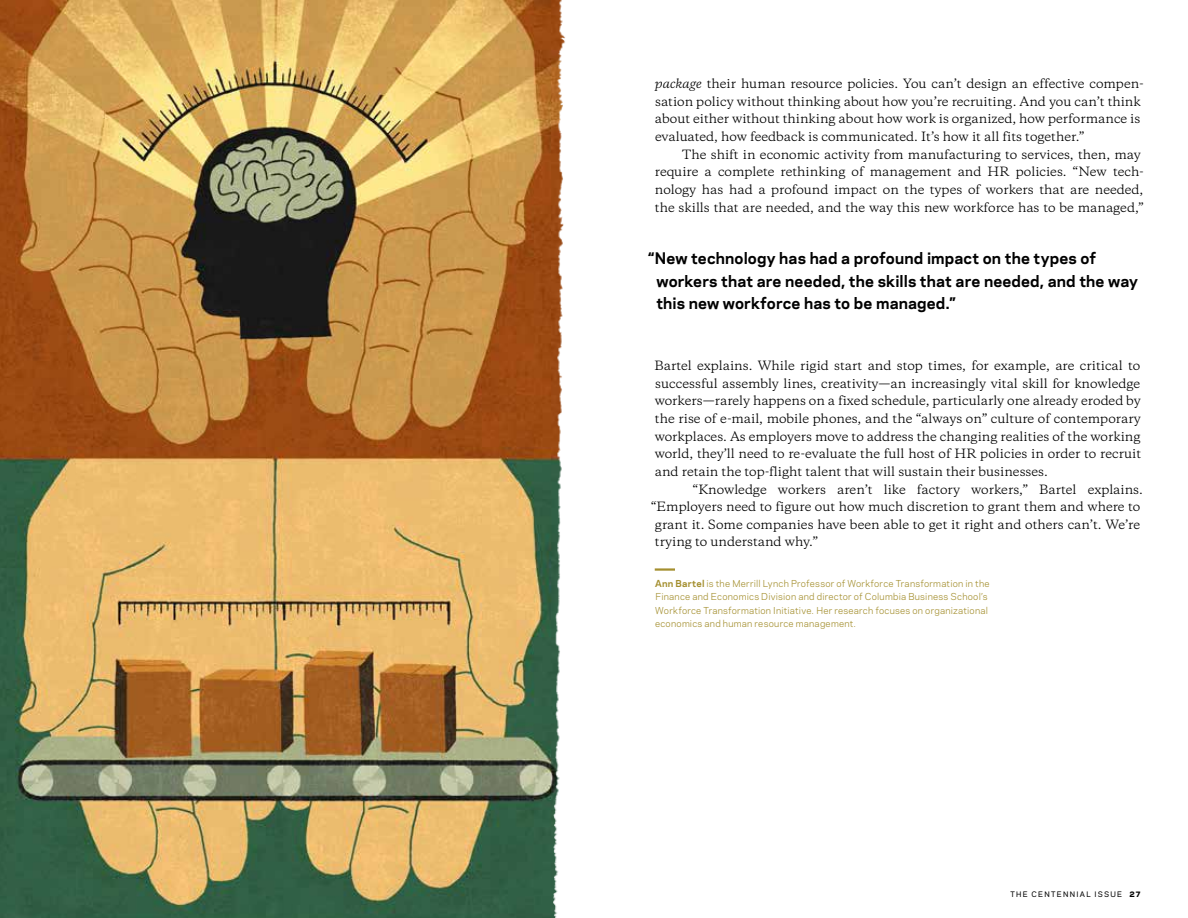
<style>
.page{position:relative;width:1188px;height:918px;background:#fff}
.page>*{position:absolute;margin:0;border:0;box-sizing:border-box;transform-origin:0 0}
.t1{font:700 15px/22.5px "Galaxie Polaris";letter-spacing:.01em;color:#000}
.t2{font:12px/17.7px "Galaxie Copernicus";color:#000}
.t3{font:9px/13.5px "Galaxie Polaris";letter-spacing:.025em;color:#a48f2f}
.t4{font:500 7.2px "Galaxie Polaris";letter-spacing:.185em;color:#000}
.s1{font-style:italic}
.s2{font-weight:700}
.s3{font-weight:800}
</style>
<div class="page">
<img style="left:0;top:0;width:554px;height:918px">
<hr style="left:655px;top:568px;width:20px;height:3px;background:#a48f2f">
<img style="left:554px;top:0;width:11px;height:918px">
<p class="t2" style="left:655px;top:75px;width:490px"><span class="s1">package</span> their human resource policies. You can’t design an effective compen&shy;sation policy without thinking about how you’re recruiting. And you can’t think about either without thinking about how work is organized, how performance is evaluated, how feedback is communicated. It’s how it all fits together.”</p>
<p class="t2" style="left:655px;top:145px;width:490px;text-indent:27px">The shift in economic activity from manufacturing to services, then, may require a complete rethinking of management and HR policies. “New tech&shy;nology has had a profound impact on the types of workers that are needed, the skills that are needed, and the way this new workforce has to be managed,”</p>
<p class="t1" style="left:656px;top:246px;width:483px;text-indent:-8px">“New technology has had a profound impact on the types of workers that are needed, the skills that are needed, and the way this new workforce has to be managed.”</p>
<p class="t2" style="left:654px;top:357px;width:488px;text-align:justify">Bartel explains. While rigid start and stop times, for example, are critical to successful assembly lines, creativity—an increasingly vital skill for knowledge workers—rarely happens on a fixed schedule, particularly one already eroded by the rise of e-mail, mobile phones, and the “always on” culture of contemporary workplaces. As employers move to address the changing realities of the working world, they’ll need to re-evaluate the full host of HR policies in order to recruit and retain the top-flight talent that will sustain their businesses.</p>
<p class="t2" style="left:693px;top:480px;width:452px">“Knowledge workers aren’t like factory workers,” Bartel explains.</p>
<p class="t2" style="left:651px;top:498px;width:491px">“Employers need to figure out how much discretion to grant them and where to</p>
<p class="t2" style="left:655px;top:515px;width:487px">grant it. Some companies have been able to get it right and others can’t. We’re</p>
<p class="t2" style="left:655px;top:533px;width:164px">trying to understand why.”</p>
<p class="t3" style="left:655px;top:576px;width:336px"><span class="s2">Ann Bartel</span> is the Merrill Lynch Professor of Workforce Transformation in the Finance and Economics Division and director of Columbia Business School’s Workforce Transformation Initiative. Her research focuses on organizational economics and human resource management.</p>
<p class="t4" style="left:1010px;top:889px;width:132px">THE CENTENNIAL ISSUE <span class="s3">27</span></p>
</div>
